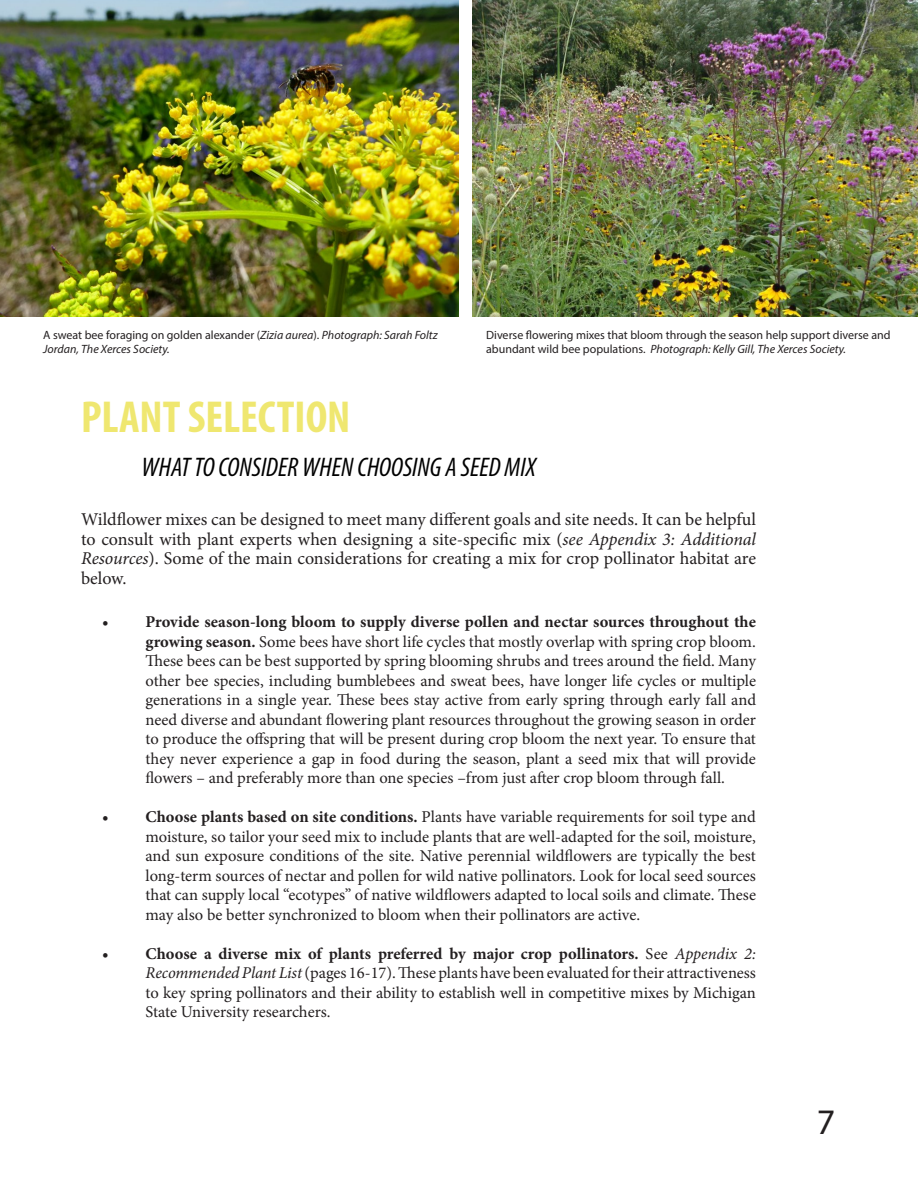
<style>
.page{position:relative;width:918px;height:1188px;background:#fff}
.page>*{position:absolute;margin:0;border:0;box-sizing:border-box;transform-origin:0 0}
.H1body{font:700 condensed 45px "Myriad Pro";color:#efe770}
.t1{font:36px "Myriad Pro";color:#231f20}
.t2{font:italic condensed 27px "Myriad Pro";color:#000}
.Paragraph_Text{font:18px/19.5px "Minion Pro";letter-spacing:-.005em;color:#231f20;text-align:justify}
.t3{font:16.5px/19.5px "Minion Pro";letter-spacing:-.005em;color:#231f20;text-align:justify}
.t4{font:12px/14.4px "Myriad Pro";color:#231f20}
.t5{font:italic 12px/14.4px "Myriad Pro";color:#231f20}
.s1{font-style:normal}
.s2{font-style:italic}
.s3{font-weight:700}
</style>
<div class="page">
<img style="left:473px;top:0;width:445px;height:317px">
<img style="left:0;top:0;width:459px;height:317px">
<p class="t5" style="left:43px;top:328px;width:396px"><span class="s1">A sweat bee foraging on golden alexander (</span>Zizia aurea<span class="s1">).</span> Photograph: Sarah Foltz<br>Jordan, The Xerces Society.</p>
<p class="t4" style="left:486px;top:328px;width:406px">Diverse flowering mixes that bloom through the season help support diverse and abundant wild bee populations. <span class="s2">Photograph: Kelly Gill, The Xerces Society.</span></p>
<h1 class="H1body" style="left:81px;top:389px;width:271px">PLANT SELECTION</h1>
<h2 class="t2" style="left:141px;top:450px;width:396px">WHAT TO CONSIDER WHEN CHOOSING A SEED MIX</h2>
<p class="Paragraph_Text" style="left:81px;top:510px;width:677px">Wildflower mixes can be designed to meet many different goals and site needs. It can be helpful to consult with plant experts when designing a site-specific mix (<span class="s2">see Appendix 3: Additional Resources</span>). Some of the main considerations for creating a mix for crop pollinator habitat are below.</p>
<p class="t3" style="left:146px;top:612px;width:612px;text-indent:-44px"><span class="s3">• Provide season-long bloom to supply diverse pollen and nectar sources throughout the growing season.</span> Some bees have short life cycles that mostly overlap with spring crop bloom.<br>These bees can be best supported by spring blooming shrubs and trees around the field. Many other bee species, including bumblebees and sweat bees, have longer life cycles or multiple generations in a single year. These bees stay active from early spring through early fall and need diverse and abundant flowering plant resources throughout the growing season in order to produce the offspring that will be present during crop bloom the next year. To ensure that they never experience a gap in food during the season, plant a seed mix that will provide flowers – and preferably more than one species –from just after crop bloom through fall.</p>
<p class="t3" style="left:146px;top:807px;width:612px;text-indent:-44px"><span class="s3">• Choose plants based on site conditions.</span> Plants have variable requirements for soil type and moisture, so tailor your seed mix to include plants that are well-adapted for the soil, moisture, and sun exposure conditions of the site. Native perennial wildflowers are typically the best long-term sources of nectar and pollen for wild native pollinators. Look for local seed sources that can supply local “ecotypes” of native wildflowers adapted to local soils and climate. These may also be better synchronized to bloom when their pollinators are active.</p>
<p class="t3" style="left:146px;top:944px;width:612px;text-indent:-44px"><span class="s3">• Choose a diverse mix of plants preferred by major crop pollinators.</span> See <span class="s2">Appendix 2:<br>Recommended Plant List</span> (pages 16-17). These plants have been evaluated for their attractiveness to key spring pollinators and their ability to establish well in competitive mixes by Michigan State University researchers.</p>
<h2 class="t1" style="left:817px;top:1100px;width:20px">7</h2>
</div>
